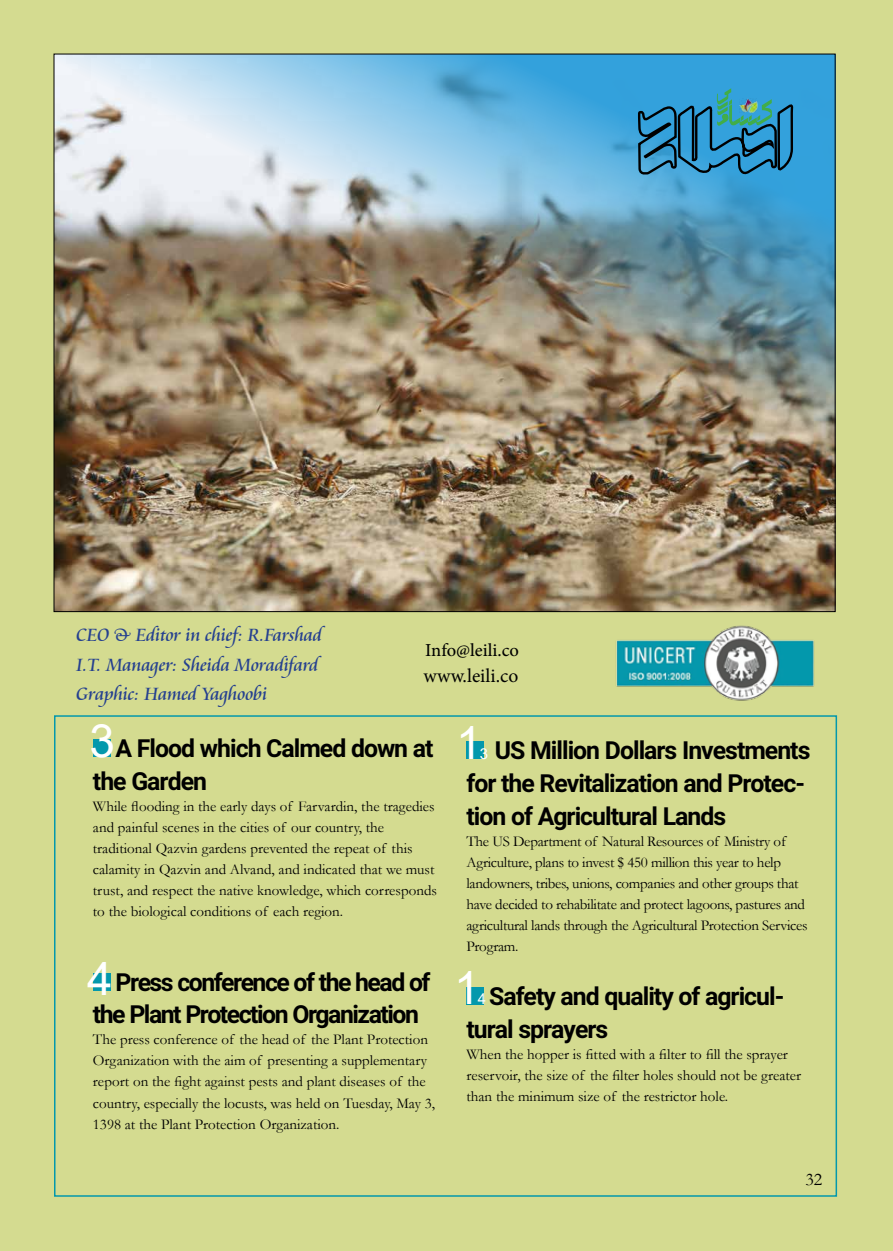
<style>
.page{position:relative;width:893px;height:1251px;background:#fff}
.page>*{position:absolute;margin:0;border:0;box-sizing:border-box;transform-origin:0 0}
.t1{font:45.9px "Arial";color:#fff}
.t2{font:700 24.9px/32.8px "Vazir";letter-spacing:-.04em;color:#000}
.t3{font:700 24.9px/32.8px "Vazir";letter-spacing:-.06em;color:#000}
.t4{font:19.5px/29.4px "Cataneo BT";letter-spacing:-.02em;color:#25408f}
.t5{font:19.5px "Minion Pro";color:#000}
.t6{font:18px "Adobe Hebrew";color:#000}
.t7{font:18px "Garamond";color:#000}
.t8{font:15px/21px "Garamond";color:#000}
.t9{font:15px/21px "Garamond";letter-spacing:-.02em;color:#000}
.t10{font:15px "Arial";color:#fff}
</style>
<div class="page">
<div style="left:0;top:0;width:893px;height:1250px;background:#d4db90"></div>
<img style="left:56px;top:56px;width:777px;height:553px">
<div style="left:93px;top:738px;width:18px;height:18px;background:#0398ac"></div>
<div style="left:93px;top:972px;width:18px;height:18px;background:#0398ac"></div>
<div style="left:466px;top:741px;width:18px;height:18px;background:#0398ac"></div>
<div style="left:466px;top:986px;width:18px;height:18px;background:#0398ac"></div>
<img style="left:616px;top:625px;width:198px;height:76px">
<div style="left:54px;top:715px;width:783px;height:481px;border:2px solid #0398ac"></div>
<svg style="left:637px;top:53px;width:157px;height:124px;background:#2f8dbb"></svg>
<img style="left:740px;top:98px;width:17px;height:14px">
<h3 class="t4" style="left:76px;top:621px;width:248px">CEO &amp; Editor in chief: R.Farshad<br>I.T. Manager: Sheida Moradifard<br>Graphic: Hamed Yaghoobi</h3>
<h2 class="t2" style="left:93px;top:732px;width:342px;text-indent:23px">A Flood which Calmed down at the Garden</h2>
<p class="t8" style="left:93px;top:794px;width:346px">While flooding in the early days of Farvardin, the tragedies and painful scenes in the cities of our country, the traditional Qazvin gardens prevented the repeat of this calamity in Qazvin and Alvand, and indicated that we must trust, and respect the native knowledge, which corresponds to the biological conditions of each region.</p>
<p class="t6" style="left:425px;top:639px;width:95px">Info@leili.co</p>
<h3 class="t5" style="left:423px;top:662px;width:96px">www.leili.co</h3>
<h1 class="t1" style="left:89px;top:708px;width:27px">3</h1>
<h1 class="t1" style="left:456px;top:710px;width:27px">1</h1>
<h2 class="t2" style="left:466px;top:734px;width:345px;text-indent:28px">US Million Dollars Investments for the Revitalization and Protec&shy;tion of Agricultural Lands</h2>
<p class="t9" style="left:466px;top:830px;width:343px">The US Department of Natural Resources of Ministry of Agriculture, plans to invest $ 450 million this year to help landowners, tribes, unions, companies and other groups that have decided to rehabilitate and protect lagoons, pastures and agricultural lands through the Agricultural Protection Services Program.</p>
<h2 class="t2" style="left:466px;top:979px;width:319px;text-indent:23px">Safety and quality of agricul&shy;tural sprayers</h2>
<p class="t8" style="left:466px;top:1042px;width:336px">When the hopper is fitted with a filter to fill the sprayer reservoir, the size of the filter holes should not be greater than the minimum size of the restrictor hole.</p>
<p class="t10" style="left:480px;top:743px;width:10px">3</p>
<h1 class="t1" style="left:87px;top:946px;width:27px">4</h1>
<h1 class="t1" style="left:454px;top:955px;width:27px">1</h1>
<h2 class="t3" style="left:93px;top:965px;width:339px;text-indent:23px">Press conference of the head of the Plant Protection Organization</h2>
<p class="t8" style="left:93px;top:1028px;width:344px">The press conference of the head of the Plant Protection Organization with the aim of presenting a supplementary report on the fight against pests and plant diseases of the country, especially the locusts, was held on Tuesday, May 3, 1398 at the Plant Protection Organization.</p>
<p class="t10" style="left:478px;top:987px;width:10px">4</p>
<p class="t7" style="left:805px;top:1167px;width:18px">32</p>
</div>
